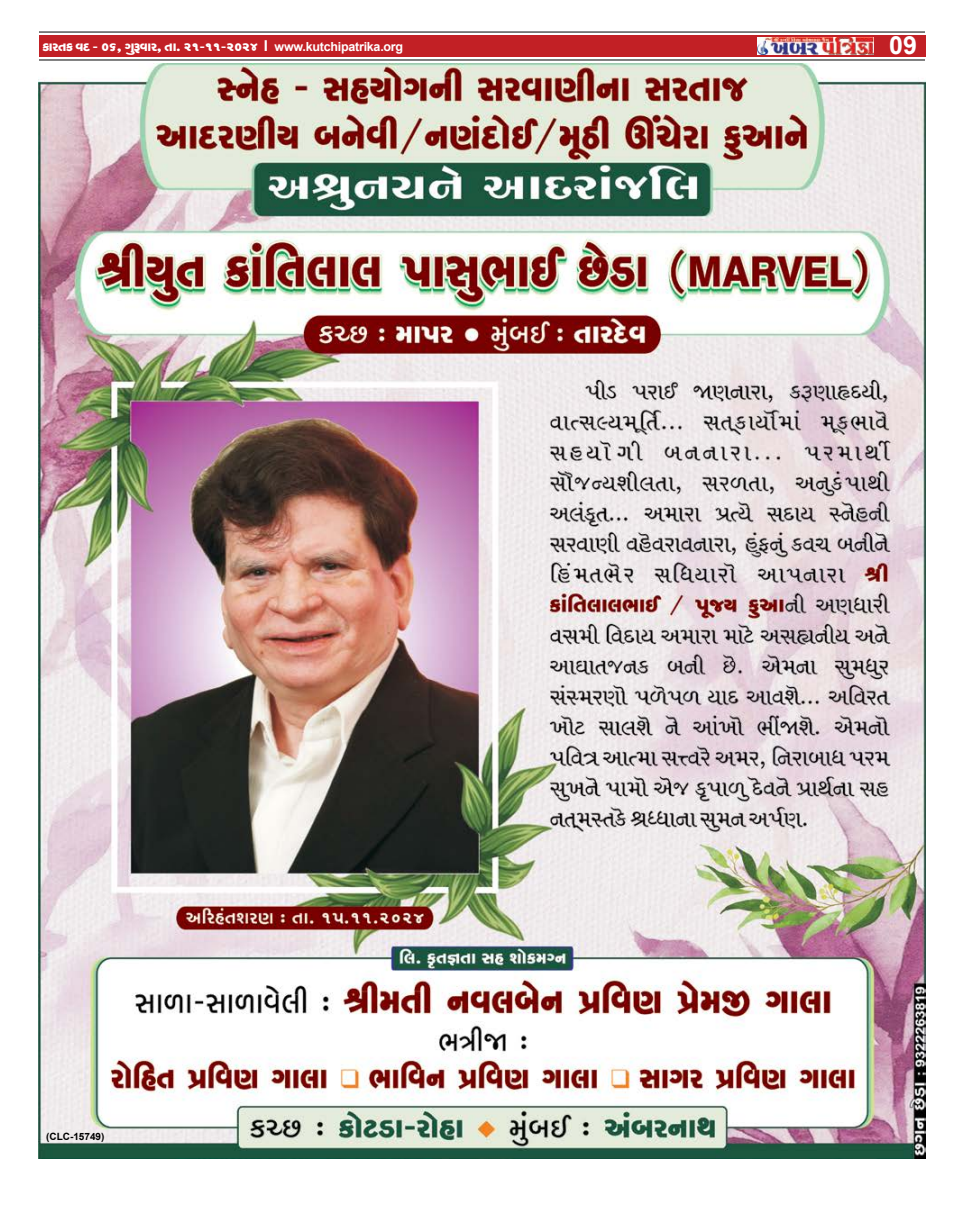
<style>
.page{position:relative;width:964px;height:1205px;background:#fff}
.page>*{position:absolute;margin:0;border:0;box-sizing:border-box;transform-origin:0 0}
.t1{font:700 25px "Arial";color:#fff}
.t2{font:15px "SHREE GUJ7";letter-spacing:-.02em;color:#fff}
.t3{font:700 10px "Arial";color:#000}
.s1{font-family:"Arial";font-weight:700}
.s2{font-family:"Arial";font-weight:700;font-size:12.5px}
</style>
<div class="page">
<img style="left:39px;top:64px;width:886px;height:1095px">
<hr style="left:39px;top:60px;width:886px;height:1px;background:#000">
<div style="left:39px;top:35px;width:887px;height:22px;background:#c22025"></div>
<hr style="left:39px;top:32px;width:886px;height:1px;background:#000">
<img style="left:757px;top:38px;width:116px;height:16px">
<p class="t2" style="left:43px;top:39px;width:362px">L$pfsL$ hv$ - 06, Nyê$hpf, sp. 21-11-2024 <span class="s1">I</span> <span class="s2">www.kutchipatrika.org</span></p>
<h1 class="t1" style="left:889px;top:28px;width:29px">09</h1>
<p class="t3" style="left:46px;top:1130px;width:60px">(CLC-15749)</p>
</div>
